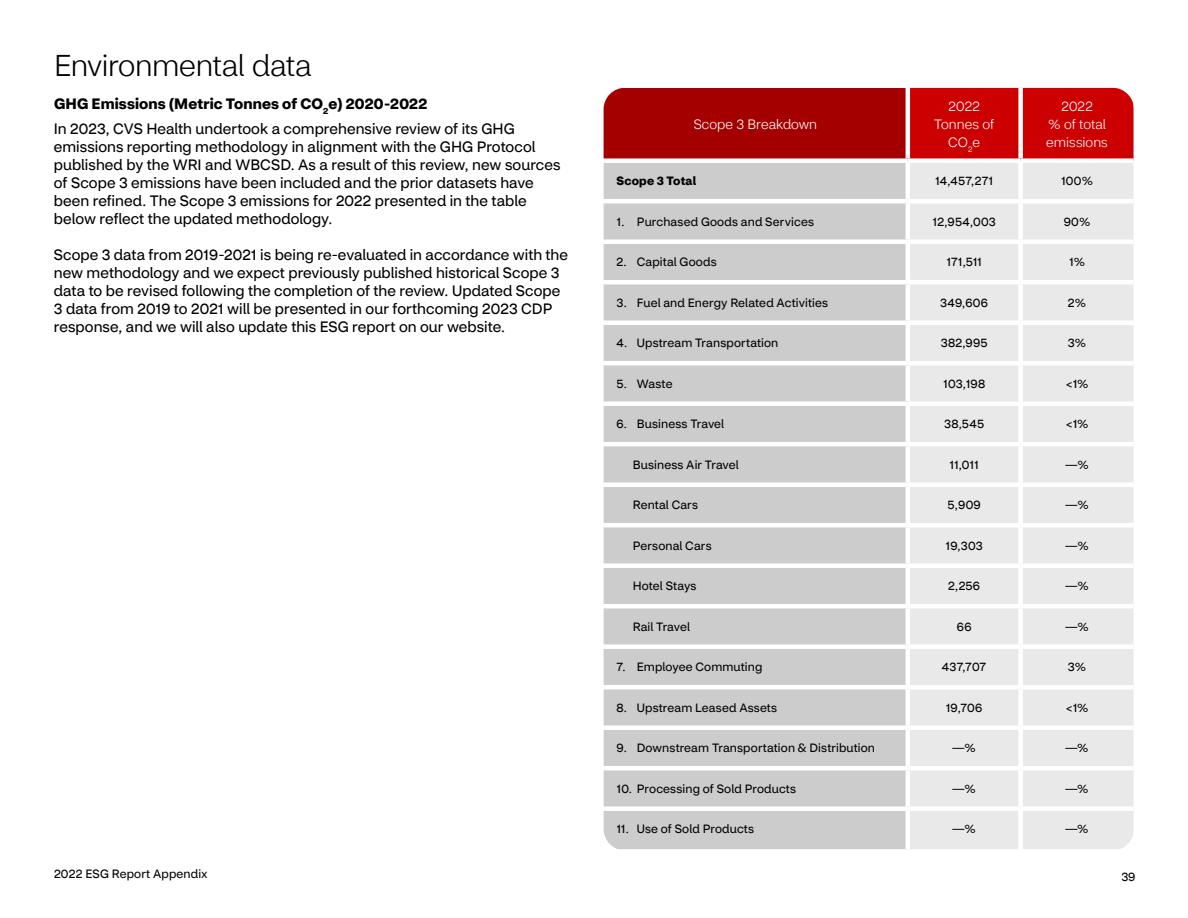
<style>
.page{position:relative;width:1188px;height:918px;background:#fff}
.page>*{position:absolute;margin:0;border:0;box-sizing:border-box;transform-origin:0 0}
.t1{font:300 30px "CVS Health Sans";letter-spacing:-.015em;color:#000}
.t2{font:15px/18px "CVS Health Sans";letter-spacing:.005em;color:#000}
.t3{font:300 13.5px/18px "CVS Health Sans";letter-spacing:.005em;color:#fff;text-align:center}
.t4{font:12px "CVS Health Sans";letter-spacing:.01em;color:#000}
.t5{font:700 12px "CVS Health Sans";letter-spacing:.015em;color:#000}
.s1{font-weight:700}
</style>
<div class="page">
<div style="left:603px;top:88px;width:305px;height:73px;background:#a50000"></div>
<div style="left:910px;top:89px;width:223px;height:69px;background:#c00"></div>
<div style="left:605px;top:163px;width:301px;height:686px;background:#ccc"></div>
<div style="left:910px;top:163px;width:223px;height:686px;background:#e9e9e9"></div>
<div style="left:605px;top:365px;width:301px;height:441px;background:#ccc"></div>
<hr style="left:906px;top:88px;width:4px;height:70px;background:#fff">
<div style="left:1018px;top:88px;width:5px;height:70px;background:#fff"></div>
<div style="left:1018px;top:163px;width:5px;height:36px;background:#fff"></div>
<hr style="left:603px;top:199px;width:305px;height:4px;background:#fff">
<hr style="left:908px;top:199px;width:113px;height:4px;background:#fff">
<hr style="left:1021px;top:199px;width:113px;height:4px;background:#fff">
<div style="left:1018px;top:203px;width:5px;height:36px;background:#fff"></div>
<div style="left:603px;top:239px;width:305px;height:5px;background:#fff"></div>
<div style="left:908px;top:239px;width:113px;height:5px;background:#fff"></div>
<div style="left:1021px;top:239px;width:113px;height:5px;background:#fff"></div>
<div style="left:1018px;top:244px;width:5px;height:36px;background:#fff"></div>
<hr style="left:603px;top:280px;width:305px;height:4px;background:#fff">
<hr style="left:908px;top:280px;width:113px;height:4px;background:#fff">
<hr style="left:1021px;top:280px;width:113px;height:4px;background:#fff">
<div style="left:1018px;top:284px;width:5px;height:36px;background:#fff"></div>
<div style="left:603px;top:320px;width:305px;height:5px;background:#fff"></div>
<div style="left:908px;top:320px;width:113px;height:5px;background:#fff"></div>
<div style="left:1021px;top:320px;width:113px;height:5px;background:#fff"></div>
<div style="left:1018px;top:325px;width:5px;height:36px;background:#fff"></div>
<hr style="left:908px;top:361px;width:113px;height:4px;background:#fff">
<hr style="left:1021px;top:361px;width:113px;height:4px;background:#fff">
<div style="left:1018px;top:365px;width:5px;height:36px;background:#fff"></div>
<div style="left:908px;top:401px;width:113px;height:5px;background:#fff"></div>
<div style="left:1021px;top:401px;width:113px;height:5px;background:#fff"></div>
<div style="left:1018px;top:406px;width:5px;height:36px;background:#fff"></div>
<hr style="left:908px;top:442px;width:113px;height:4px;background:#fff">
<hr style="left:1021px;top:442px;width:113px;height:4px;background:#fff">
<div style="left:1018px;top:446px;width:5px;height:36px;background:#fff"></div>
<div style="left:603px;top:482px;width:305px;height:5px;background:#fff"></div>
<div style="left:908px;top:482px;width:113px;height:5px;background:#fff"></div>
<div style="left:1021px;top:482px;width:113px;height:5px;background:#fff"></div>
<div style="left:1018px;top:487px;width:5px;height:36px;background:#fff"></div>
<hr style="left:603px;top:523px;width:305px;height:4px;background:#fff">
<hr style="left:908px;top:523px;width:113px;height:4px;background:#fff">
<hr style="left:1021px;top:523px;width:113px;height:4px;background:#fff">
<div style="left:1018px;top:527px;width:5px;height:36px;background:#fff"></div>
<div style="left:603px;top:563px;width:305px;height:5px;background:#fff"></div>
<div style="left:908px;top:563px;width:113px;height:5px;background:#fff"></div>
<div style="left:1021px;top:563px;width:113px;height:5px;background:#fff"></div>
<div style="left:1018px;top:568px;width:5px;height:36px;background:#fff"></div>
<hr style="left:603px;top:604px;width:305px;height:4px;background:#fff">
<hr style="left:908px;top:604px;width:113px;height:4px;background:#fff">
<hr style="left:1021px;top:604px;width:113px;height:4px;background:#fff">
<div style="left:1018px;top:608px;width:5px;height:36px;background:#fff"></div>
<div style="left:908px;top:644px;width:113px;height:5px;background:#fff"></div>
<div style="left:1021px;top:644px;width:113px;height:5px;background:#fff"></div>
<div style="left:1018px;top:649px;width:5px;height:36px;background:#fff"></div>
<hr style="left:603px;top:685px;width:305px;height:4px;background:#fff">
<hr style="left:908px;top:685px;width:113px;height:4px;background:#fff">
<hr style="left:1021px;top:685px;width:113px;height:4px;background:#fff">
<div style="left:1018px;top:689px;width:5px;height:36px;background:#fff"></div>
<div style="left:603px;top:725px;width:305px;height:5px;background:#fff"></div>
<div style="left:908px;top:725px;width:113px;height:5px;background:#fff"></div>
<div style="left:1021px;top:725px;width:113px;height:5px;background:#fff"></div>
<div style="left:1018px;top:730px;width:5px;height:36px;background:#fff"></div>
<hr style="left:908px;top:766px;width:113px;height:4px;background:#fff">
<hr style="left:1021px;top:766px;width:113px;height:4px;background:#fff">
<div style="left:1018px;top:770px;width:5px;height:36px;background:#fff"></div>
<div style="left:908px;top:806px;width:113px;height:5px;background:#fff"></div>
<div style="left:1021px;top:806px;width:113px;height:5px;background:#fff"></div>
<div style="left:1018px;top:811px;width:5px;height:38px;background:#fff"></div>
<div style="left:603px;top:158px;width:305px;height:5px;background:#fff"></div>
<hr style="left:603px;top:361px;width:305px;height:4px;background:#fff">
<div style="left:603px;top:401px;width:305px;height:5px;background:#fff"></div>
<hr style="left:603px;top:442px;width:305px;height:4px;background:#fff">
<hr style="left:603px;top:766px;width:305px;height:4px;background:#fff">
<div style="left:603px;top:806px;width:305px;height:5px;background:#fff"></div>
<div style="left:603px;top:644px;width:305px;height:5px;background:#fff"></div>
<div style="left:592px;top:76px;width:554px;height:786px;border:12px solid #fff;border-radius:28px"></div>
<h1 class="t1" style="left:54px;top:48px;width:259px">Environmental data</h1>
<p class="t2" style="left:54px;top:92px;width:463px;line-height:24.6px"><span class="s1">GHG Emissions (Metric Tonnes of CO</span><sub>2</sub><span class="s1">e) 2020-2022<br></span>In 2023, CVS Health undertook a comprehensive review of its GHG</p>
<p class="t2" style="left:54px;top:138px;width:508px">emissions reporting methodology in alignment with the GHG Protocol published by the WRI and WBCSD. As a result of this review, new sources of Scope 3 emissions have been included and the prior datasets have been refined. The Scope 3 emissions for 2022 presented in the table below reflect the updated methodology.</p>
<p class="t2" style="left:54px;top:246px;width:516px">Scope 3 data from 2019-2021 is being re-evaluated in accordance with the new methodology and we expect previously published historical Scope 3 data to be revised following the completion of the review. Updated Scope 3 data from 2019 to 2021 will be presented in our forthcoming 2023 CDP response, and we will also update this ESG report on our website.</p>
<p class="t3" style="left:694px;top:116px;width:125px">Scope 3 Breakdown</p>
<p class="t3" style="left:934px;top:98px;width:61px">2022<br>Tonnes of<br>CO<sub>2</sub>e</p>
<p class="t3" style="left:1046px;top:98px;width:63px">2022<br>% of total emissions</p>
<p class="t5" style="left:617px;top:174px;width:81px">Scope 3 Total</p>
<p class="t4" style="left:935px;top:174px;width:60px">14,457,271</p>
<p class="t4" style="left:1061px;top:174px;width:33px">100%</p>
<p class="t4" style="left:617px;top:214px;width:199px">1. Purchased Goods and Services</p>
<p class="t4" style="left:933px;top:214px;width:65px">12,954,003</p>
<p class="t4" style="left:1064px;top:214px;width:28px">90%</p>
<p class="t4" style="left:617px;top:255px;width:102px">2. Capital Goods</p>
<p class="t4" style="left:946px;top:255px;width:37px">171,511</p>
<p class="t4" style="left:1069px;top:255px;width:17px">1%</p>
<p class="t4" style="left:617px;top:295px;width:213px">3. Fuel and Energy Related Activities</p>
<p class="t4" style="left:940px;top:295px;width:49px">349,606</p>
<p class="t4" style="left:1068px;top:295px;width:20px">2%</p>
<p class="t4" style="left:617px;top:336px;width:163px">4. Upstream Transportation</p>
<p class="t4" style="left:941px;top:336px;width:48px">382,995</p>
<p class="t4" style="left:1068px;top:336px;width:20px">3%</p>
<p class="t4" style="left:617px;top:376px;width:57px">5. Waste</p>
<p class="t4" style="left:943px;top:376px;width:43px">103,198</p>
<p class="t4" style="left:1065px;top:376px;width:25px">&lt;1%</p>
<p class="t4" style="left:617px;top:417px;width:109px">6. Business Travel</p>
<p class="t4" style="left:944px;top:417px;width:42px">38,545</p>
<p class="t4" style="left:1065px;top:417px;width:25px">&lt;1%</p>
<p class="t4" style="left:633px;top:457px;width:108px">Business Air Travel</p>
<p class="t4" style="left:950px;top:457px;width:31px">11,011</p>
<p class="t4" style="left:1065px;top:457px;width:25px">—%</p>
<p class="t4" style="left:633px;top:498px;width:67px">Rental Cars</p>
<p class="t4" style="left:948px;top:498px;width:35px">5,909</p>
<p class="t4" style="left:1065px;top:498px;width:25px">—%</p>
<p class="t4" style="left:633px;top:538px;width:80px">Personal Cars</p>
<p class="t4" style="left:946px;top:538px;width:39px">19,303</p>
<p class="t4" style="left:1065px;top:538px;width:25px">—%</p>
<p class="t4" style="left:633px;top:579px;width:65px">Hotel Stays</p>
<p class="t4" style="left:948px;top:579px;width:33px">2,256</p>
<p class="t4" style="left:1065px;top:579px;width:25px">—%</p>
<p class="t4" style="left:633px;top:619px;width:59px">Rail Travel</p>
<p class="t4" style="left:957px;top:619px;width:16px">66</p>
<p class="t4" style="left:1065px;top:619px;width:25px">—%</p>
<p class="t4" style="left:617px;top:660px;width:147px">7. Employee Commuting</p>
<p class="t4" style="left:942px;top:660px;width:46px">437,707</p>
<p class="t4" style="left:1068px;top:660px;width:20px">3%</p>
<p class="t4" style="left:617px;top:700px;width:162px">8. Upstream Leased Assets</p>
<p class="t4" style="left:946px;top:700px;width:38px">19,706</p>
<p class="t4" style="left:1065px;top:700px;width:25px">&lt;1%</p>
<p class="t4" style="left:617px;top:741px;width:260px">9. Downstream Transportation &amp; Distribution</p>
<p class="t4" style="left:953px;top:741px;width:25px">—%</p>
<p class="t4" style="left:1065px;top:741px;width:25px">—%</p>
<p class="t4" style="left:617px;top:781px;width:181px">10. Processing of Sold Products</p>
<p class="t4" style="left:953px;top:781px;width:25px">—%</p>
<p class="t4" style="left:1065px;top:781px;width:25px">—%</p>
<p class="t4" style="left:617px;top:822px;width:139px">11. Use of Sold Products</p>
<p class="t4" style="left:952px;top:822px;width:25px">—%</p>
<p class="t4" style="left:1065px;top:822px;width:25px">—%</p>
<p class="t4" style="left:54px;top:866px;width:155px">2022 ESG Report Appendix</p>
<p class="t4" style="left:1121px;top:870px;width:16px">39</p>
</div>
